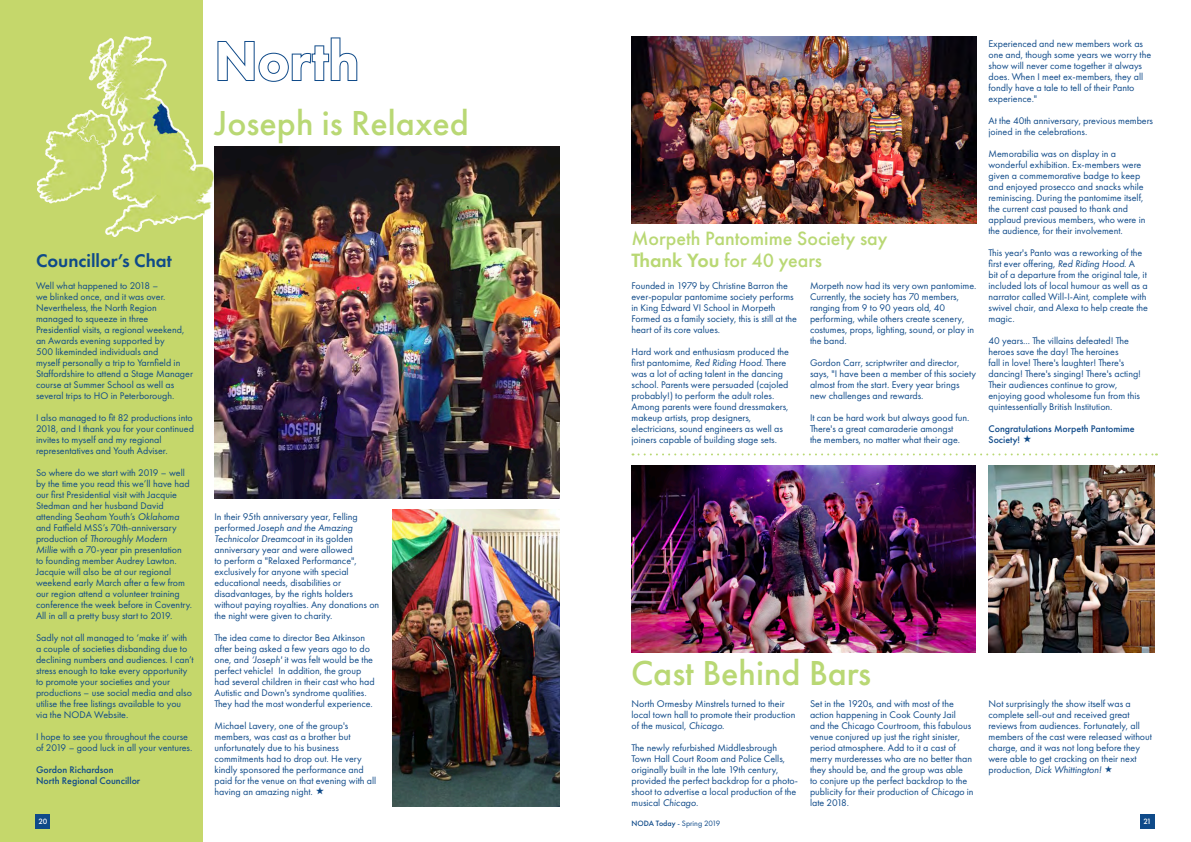
<style>
.page{position:relative;width:1191px;height:842px;background:#fff}
.page>*{position:absolute;margin:0;border:0;box-sizing:border-box;transform-origin:0 0}
.t1{font:800 57px "Futura PT";color:#fff;scale:.95 1}
.t2{font:500 36px "Futura PT";color:#b9d874}
.t3{font:500 20px "Futura PT";color:#b9d874}
.t4{font:600 19px "Futura PT";color:#0f4a89}
.t5{font:10px/11px "Futura PT";color:#0f4a89}
.t6{font:500 10px/11px "Futura PT";color:#0f4a89}
.t7{font:8px "Futura PT";color:#0f4a89}
.t8{font:500 8px "Futura PT";color:#fff}
.s1{font-style:italic}
.s2{font-weight:600}
.s3{font-weight:500}
</style>
<div class="page">
<div style="left:0;top:0;width:202px;height:842px;background:#c5d76b"></div>
<img style="left:37px;top:36px;width:178px;height:200px">
<svg style="left:632px;top:453px;width:525px;height:2px"></svg>
<img style="left:988px;top:465px;width:166px;height:187px">
<img style="left:631px;top:36px;width:345px;height:187px">
<img style="left:631px;top:465px;width:345px;height:187px">
<svg style="left:217px;top:37px;width:141px;height:45px"></svg>
<img style="left:215px;top:146px;width:344px;height:352px">
<img style="left:393px;top:509px;width:166px;height:297px">
<div style="left:36px;top:814px;width:14px;height:14px;background:#0f4a89"></div>
<div style="left:1140px;top:814px;width:14px;height:14px;background:#0f4a89"></div>
<p class="t1" style="left:214px;top:25px;width:154px">North</p>
<p class="t2" style="left:214px;top:101px;width:256px">Joseph is Relaxed</p>
<p class="t4" style="left:36px;top:249px;width:137px">Councillor’s Chat</p>
<p class="t5" style="left:36px;top:280px;width:124px">Well what happened to 2018 –</p>
<p class="t5" style="left:36px;top:291px;width:158px">we blinked once, and it was over.<br>Nevertheless, the North Region managed to squeeze in three Presidential visits, a regional weekend, an Awards evening supported by<br>500 likeminded individuals and<br>myself personally a trip to Yarnfield in Staffordshire to attend a Stage Manager course at Summer School as well as several trips to HO in Peterborough.</p>
<p class="t5" style="left:36px;top:412px;width:159px">I also managed to fit 82 productions into 2018, and I thank you for your continued invites to myself and my regional representatives and Youth Adviser.</p>
<p class="t5" style="left:36px;top:467px;width:158px">So where do we start with 2019 – well by the time you read this we’ll have had our first Presidential visit with Jacquie Stedman and her husband David attending Seaham Youth’s <span class="s1">Oklahoma </span>and Fatfield MSS’s 70th-anniversary production of <span class="s1">Thoroughly Modern<br>Millie</span> with a 70-year pin presentation<br>to founding member Audrey Lawton.<br>Jacquie will also be at our regional weekend early March after a few from our region attend a volunteer training conference the week before in Coventry.<br>All in all a pretty busy start to 2019.</p>
<p class="t5" style="left:36px;top:632px;width:159px">Sadly not all managed to ‘make it’ with a couple of societies disbanding due to declining numbers and audiences. I can’t stress enough to take every opportunity to promote your societies and your productions – use social media and also utilise the free listings available to you via the NODA Website.</p>
<p class="t5" style="left:36px;top:731px;width:158px">I hope to see you throughout the course of 2019 – good luck in all your ventures.</p>
<p class="t6" style="left:36px;top:764px;width:79px">Gordon Richardson</p>
<p class="t6" style="left:36px;top:775px;width:106px">North Regional Councillor</p>
<p class="t5" style="left:214px;top:511px;width:166px">In their 95th anniversary year, Felling performed <span class="s1">Joseph and the Amazing Technicolor Dreamcoat</span> in its golden anniversary year and were allowed<br>to perform a "Relaxed Performance", exclusively for anyone with special educational needs, disabilities or disadvantages, by the rights holders without paying royalties. Any donations on the night were given to charity.</p>
<p class="t5" style="left:214px;top:632px;width:162px">The idea came to director Bea Atkinson after being asked a few years ago to do one, and <span class="s1">‘Joseph'</span> it was felt would be the perfect vehicle! In addition, the group had several children in their cast who had Autistic and Down's syndrome qualities.<br>They had the most wonderful experience.</p>
<p class="t5" style="left:214px;top:720px;width:163px">Michael Lavery, one of the group's members, was cast as a brother but unfortunately due to his business commitments had to drop out. He very kindly sponsored the performance and paid for the venue on that evening with all having an amazing night.</p>
<p class="t3" style="left:631px;top:226px;width:257px">Morpeth Pantomime Society say</p>
<p class="t3" style="left:631px;top:248px;width:192px"><span class="s2">Thank You</span> for 40 years</p>
<p class="t5" style="left:631px;top:280px;width:167px">Founded in 1979 by Christine Barron the ever-popular pantomime society performs in King Edward VI School in Morpeth Formed as a family society, this is still at the heart of its core values.</p>
<p class="t5" style="left:631px;top:346px;width:159px">Hard work and enthusiasm produced the first pantomime, <span class="s1">Red Riding Hood</span>. There was a lot of acting talent in the dancing school. Parents were persuaded (cajoled probably!) to perform the adult roles.<br>Among parents were found dressmakers, makeup artists, prop designers, electricians, sound engineers as well as joiners capable of building stage sets.</p>
<p class="t5" style="left:810px;top:280px;width:168px">Morpeth now had its very own pantomime.<br>Currently, the society has 70 members, ranging from 9 to 90 years old, 40 performing, while others create scenery, costumes, props, lighting, sound, or play in the band.</p>
<p class="t5" style="left:810px;top:357px;width:168px">Gordon Carr, scriptwriter and director, says, "I have been a member of this society almost from the start. Every year brings new challenges and rewards.</p>
<p class="t5" style="left:810px;top:412px;width:161px">It can be hard work but always good fun.<br>There's a great camaraderie amongst<br>the members, no matter what their age.</p>
<p class="t5" style="left:988px;top:38px;width:164px">Experienced and new members work as one and, though some years we worry the show will never come together it always does. When I meet ex-members, they all fondly have a tale to tell of their Panto experience."</p>
<p class="t5" style="left:988px;top:115px;width:166px">At the 40th anniversary, previous members joined in the celebrations.</p>
<p class="t5" style="left:988px;top:148px;width:158px">Memorabilia was on display in a wonderful exhibition. Ex-members were given a commemorative badge to keep and enjoyed prosecco and snacks while reminiscing. During the pantomime itself, the current cast paused to thank and applaud previous members, who were in the audience, for their involvement.</p>
<p class="t5" style="left:988px;top:247px;width:161px">This year's Panto was a reworking of the first ever offering, <span class="s1">Red Riding Hood</span>. A<br>bit of a departure from the original tale, it included lots of local humour as well as a narrator called Will-I-Aint, complete with swivel chair, and Alexa to help create the magic.</p>
<p class="t5" style="left:988px;top:335px;width:154px">40 years... The villains defeated! The heroes save the day! The heroines<br>fall in love! There's laughter! There's dancing! There's singing! There's acting!<br>Their audiences continue to grow, enjoying good wholesome fun from this quintessentially British Institution.</p>
<p class="t6" style="left:988px;top:423px;width:147px">Congratulations Morpeth Pantomime<br>Society!</p>
<p class="t2" style="left:631px;top:651px;width:242px">Cast Behind Bars</p>
<p class="t5" style="left:631px;top:698px;width:165px">North Ormesby Minstrels turned to their local town hall to promote their production of the musical, <span class="s1">Chicago</span>.</p>
<p class="t5" style="left:631px;top:742px;width:168px">The newly refurbished Middlesbrough Town Hall Court Room and Police Cells, originally built in the late 19th century, provided the perfect backdrop for a photo&shy;shoot to advertise a local production of the musical <span class="s1">Chicago</span>.</p>
<p class="t5" style="left:810px;top:698px;width:165px">Set in the 1920s, and with most of the action happening in Cook County Jail and the Chicago Courtroom, this fabulous venue conjured up just the right sinister, period atmosphere. Add to it a cast of merry murderesses who are no better than they should be, and the group was able<br>to conjure up the perfect backdrop to the publicity for their production of <span class="s1">Chicago</span> in late 2018.</p>
<p class="t5" style="left:988px;top:698px;width:165px">Not surprisingly the show itself was a complete sell-out and received great reviews from audiences. Fortunately, all members of the cast were released without charge, and it was not long before they were able to get cracking on their next production, <span class="s1">Dick Whittington!</span></p>
<p class="t8" style="left:38px;top:816px;width:11px">20</p>
<p class="t7" style="left:631px;top:818px;width:90px"><span class="s3">NODA Today</span> - Spring 2019</p>
<p class="t8" style="left:1143px;top:816px;width:9px">21</p>
</div>
